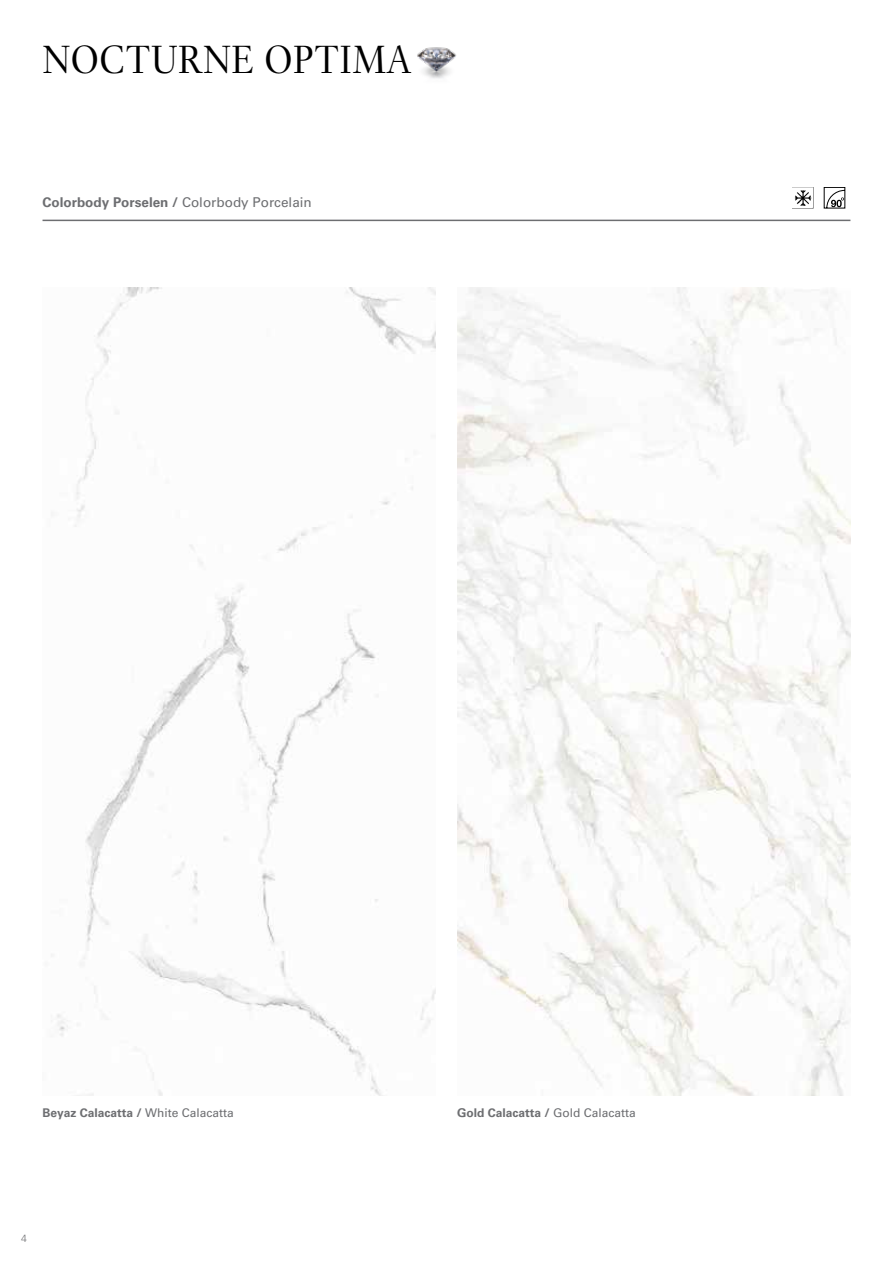
<style>
.page{position:relative;width:893px;height:1263px;background:#fff}
.page>*{position:absolute;margin:0;border:0;box-sizing:border-box;transform-origin:0 0}
.t1{font:39px "Villeroy Boch";color:#000}
.t2{font:700 13.5px "Univers CE";color:#6d6e71}
.t3{font:700 12px "Univers CE";color:#6d6e71}
.t4{font:300 10.5px "Univers CE";color:#6d6e71}
.s1{font-family:"Univers";font-weight:400}
</style>
<div class="page">
<img style="left:417px;top:47px;width:40px;height:32px">
<img style="left:792px;top:187px;width:21px;height:21px">
<svg style="left:824px;top:187px;width:21px;height:21px"></svg>
<hr style="left:43px;top:220px;width:807px;height:1px;background:#6d6e71">
<img style="left:51px;top:288px;width:385px;height:808px">
<img style="left:457px;top:288px;width:393px;height:808px">
<h1 class="t1" style="left:43px;top:34px;width:370px">NOCTURNE OPTIMA</h1>
<p class="t2" style="left:43px;top:195px;width:271px">Colorbody Porselen / <span class="s1">Colorbody Porcelain</span></p>
<p class="t3" style="left:43px;top:1105px;width:193px">Beyaz Calacatta / <span class="s1">White Calacatta</span></p>
<p class="t3" style="left:457px;top:1105px;width:180px">Gold Calacatta / <span class="s1">Gold Calacatta</span></p>
<p class="t4" style="left:21px;top:1232px;width:7px">4</p>
</div>
